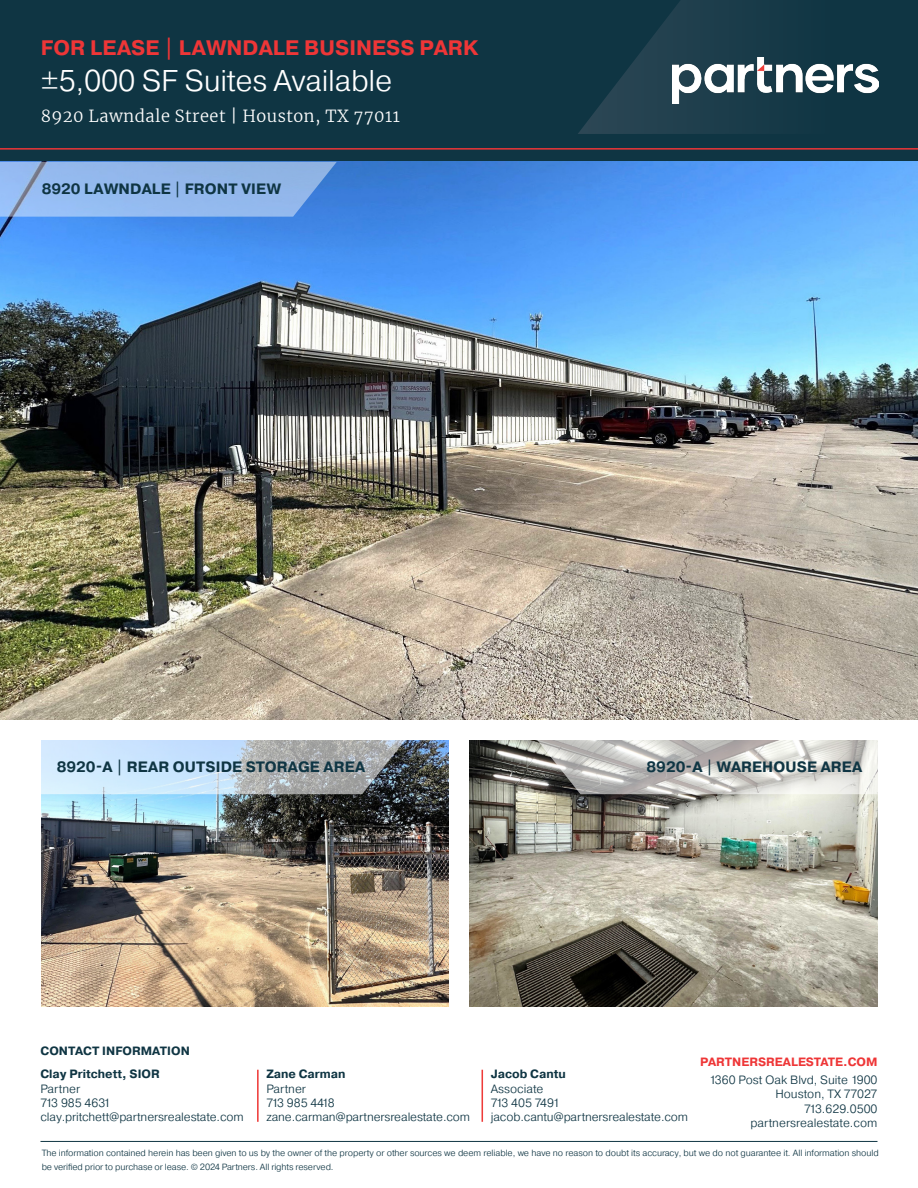
<style>
.page{position:relative;width:918px;height:1188px;background:#fff}
.page>*{position:absolute;margin:0;border:0;box-sizing:border-box;transform-origin:0 0}
.t1{font:300 30px "Pragmatica";letter-spacing:-.01em;color:#fff}
.t2{font:700 21px "Pragmatica";letter-spacing:.005em;color:#ee3637}
.t3{font:300 16.5px "Merriweather";letter-spacing:.03em;color:#fff}
.t4{font:700 15px "Pragmatica";letter-spacing:.01em;color:#0f3543}
.t5{font:300 12px/14.4px "Pragmatica";letter-spacing:-.01em;color:#0f3543;text-align:right}
.t6{font:700 12px "Pragmatica";color:#0f3543}
.t7{font:700 12px "Pragmatica";color:#ee3637}
.t8{font:300 12px "Pragmatica";letter-spacing:-.095em;color:#0f3543}
.t9{font:300 12px "Pragmatica";letter-spacing:-.075em;color:#0f3543}
.t10{font:300 9px/13.5px "Pragmatica";letter-spacing:-.01em;color:#0f3543}
</style>
<div class="page">
<div style="left:0;top:0;width:918px;height:163px;background:#0f3543"></div>
<hr style="left:0;top:148px;width:918px;height:2px;background:#ee3637">
<svg style="left:578px;top:0;width:167px;height:134px;fill:#1d3d4b"></svg>
<img style="left:673px;top:57px;width:206px;height:46px">
<hr style="left:40px;top:1141px;width:838px;height:1px;background:#0f3543">
<hr style="left:257px;top:1070px;width:2px;height:52px;background:#ee3b39">
<hr style="left:482px;top:1070px;width:1px;height:52px;background:#ee3b39">
<img style="left:0;top:162px;width:918px;height:557px">
<img style="left:42px;top:741px;width:406px;height:266px">
<img style="left:470px;top:741px;width:408px;height:266px">
<svg style="left:0;top:162px;width:337px;height:55px;background:#8cb3ea"></svg>
<svg style="left:41px;top:740px;width:365px;height:54px;background:#b7c6d3"></svg>
<svg style="left:537px;top:740px;width:341px;height:54px;background:#c8c6c3"></svg>
<p class="t2" style="left:41px;top:34px;width:439px">FOR LEASE | LAWNDALE BUSINESS PARK</p>
<p class="t1" style="left:41px;top:61px;width:353px">±5,000 SF Suites Available</p>
<p class="t3" style="left:41px;top:105px;width:361px">8920 Lawndale Street | Houston, TX 77011</p>
<p class="t4" style="left:42px;top:180px;width:241px">8920 LAWNDALE | FRONT VIEW</p>
<p class="t4" style="left:57px;top:757px;width:310px">8920-A | REAR OUTSIDE STORAGE AREA</p>
<p class="t4" style="left:647px;top:757px;width:217px">8920-A | WAREHOUSE AREA</p>
<p class="t6" style="left:41px;top:1043px;width:151px">CONTACT INFORMATION</p>
<p class="t6" style="left:40px;top:1066px;width:121px">Clay Pritchett, SIOR</p>
<p class="t5" style="left:40px;top:1081px;width:41px">Partner</p>
<p class="t5" style="left:40px;top:1095px;width:71px">713 985 4631</p>
<p class="t5" style="left:40px;top:1110px;width:205px">clay.pritchett@partnersrealestate.com</p>
<p class="t6" style="left:266px;top:1066px;width:81px">Zane Carman</p>
<p class="t5" style="left:266px;top:1081px;width:41px">Partner</p>
<p class="t9" style="left:266px;top:1095px;width:70px">713 985 4418</p>
<p class="t5" style="left:266px;top:1110px;width:205px">zane.carman@partnersrealestate.com</p>
<p class="t6" style="left:491px;top:1066px;width:76px">Jacob Cantu</p>
<p class="t5" style="left:491px;top:1081px;width:54px">Associate</p>
<p class="t8" style="left:491px;top:1095px;width:70px">713 405 7491</p>
<p class="t5" style="left:491px;top:1110px;width:199px">jacob.cantu@partnersrealestate.com</p>
<p class="t7" style="left:700px;top:1054px;width:179px">PARTNERSREALESTATE.COM</p>
<p class="t5" style="left:709px;top:1072px;width:170px">1360 Post Oak Blvd, Suite 1900<br>Houston, TX 77027</p>
<p class="t5" style="left:804px;top:1101px;width:75px">713.629.0500</p>
<p class="t5" style="left:751px;top:1115px;width:128px">partnersrealestate.com</p>
<p class="t10" style="left:42px;top:1146px;width:839px">The information contained herein has been given to us by the owner of the property or other sources we deem reliable, we have no reason to doubt its accuracy, but we do not guarantee it. All information should be verified prior to purchase or lease. © 2024 Partners. All rights reserved.</p>
</div>
